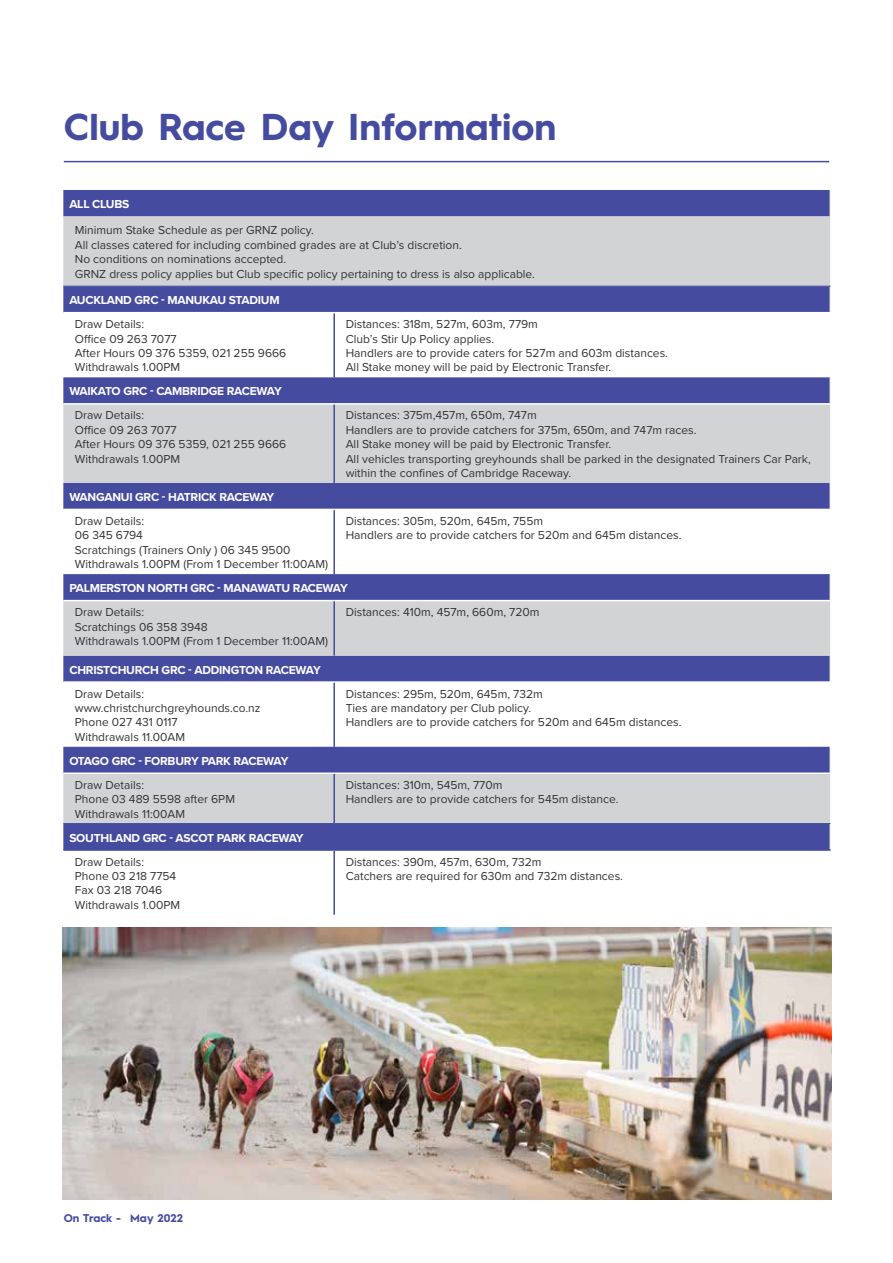
<style>
.page{position:relative;width:893px;height:1263px;background:#fff}
.page>*{position:absolute;margin:0;border:0;box-sizing:border-box;transform-origin:0 0}
.t1{font:700 37.5px "Hurme Geometric Sans 1";color:#454ca0}
.t2{font:12px/14.4px "Proxima Nova";color:#333334}
.t3{font:700 12px "Proxima Nova";letter-spacing:-.02em;color:#fff}
.t4{font:700 11.25px "Hurme Geometric Sans 1";color:#454ca0}
</style>
<div class="page">
<hr style="left:64px;top:161px;width:765px;height:1px;background:#454ca0">
<div style="left:63px;top:190px;width:767px;height:659px;background:#454ca0"></div>
<svg style="left:63px;top:216px;width:767px;height:607px"></svg>
<hr style="left:63px;top:286px;width:271px;height:1px;background:#454ca0">
<hr style="left:334px;top:286px;width:496px;height:1px;background:#454ca0">
<hr style="left:63px;top:823px;width:271px;height:1px;background:#454ca0">
<hr style="left:334px;top:823px;width:496px;height:1px;background:#454ca0">
<hr style="left:63px;top:312px;width:271px;height:1px;background:#fff">
<hr style="left:334px;top:312px;width:496px;height:1px;background:#fff">
<hr style="left:63px;top:403px;width:271px;height:2px;background:#fff">
<hr style="left:334px;top:403px;width:496px;height:2px;background:#fff">
<hr style="left:63px;top:509px;width:271px;height:1px;background:#fff">
<hr style="left:334px;top:509px;width:496px;height:1px;background:#fff">
<hr style="left:63px;top:600px;width:271px;height:1px;background:#fff">
<hr style="left:334px;top:600px;width:496px;height:1px;background:#fff">
<hr style="left:63px;top:681px;width:271px;height:2px;background:#fff">
<hr style="left:334px;top:681px;width:496px;height:2px;background:#fff">
<hr style="left:63px;top:772px;width:271px;height:2px;background:#fff">
<hr style="left:334px;top:772px;width:496px;height:2px;background:#fff">
<hr style="left:333px;top:313px;width:2px;height:64px;background:#454ca0">
<hr style="left:333px;top:405px;width:2px;height:78px;background:#454ca0">
<hr style="left:333px;top:510px;width:2px;height:64px;background:#454ca0">
<hr style="left:333px;top:601px;width:2px;height:55px;background:#454ca0">
<hr style="left:333px;top:683px;width:2px;height:64px;background:#454ca0">
<hr style="left:333px;top:774px;width:2px;height:49px;background:#454ca0">
<hr style="left:63px;top:849px;width:271px;height:2px;background:#454ca0">
<hr style="left:334px;top:849px;width:496px;height:2px;background:#454ca0">
<hr style="left:333px;top:851px;width:2px;height:64px;background:#454ca0">
<img style="left:62px;top:928px;width:769px;height:271px">
<h1 class="t1" style="left:64px;top:100px;width:494px">Club Race Day Information</h1>
<p class="t3" style="left:69px;top:195px;width:62px">ALL CLUBS</p>
<p class="t2" style="left:75px;top:223px;width:462px">Minimum Stake Schedule as per GRNZ policy.<br>All classes catered for including combined grades are at Club’s discretion.<br>No conditions on nominations accepted.<br>GRNZ dress policy applies but Club specific policy pertaining to dress is also applicable.</p>
<p class="t3" style="left:69px;top:291px;width:212px">AUCKLAND GRC - MANUKAU STADIUM</p>
<p class="t2" style="left:75px;top:316px;width:213px">Draw Details:<br>Office 09 263 7077<br>After Hours 09 376 5359, 021 255 9666<br>Withdrawals 1.00PM</p>
<p class="t2" style="left:346px;top:316px;width:324px">Distances: 318m, 527m, 603m, 779m<br>Club’s Stir Up Policy applies.<br>Handlers are to provide caters for 527m and 603m distances.<br>All Stake money will be paid by Electronic Transfer.</p>
<p class="t3" style="left:69px;top:382px;width:214px">WAIKATO GRC - CAMBRIDGE RACEWAY</p>
<p class="t2" style="left:75px;top:408px;width:213px">Draw Details:<br>Office 09 263 7077<br>After Hours 09 376 5359, 021 255 9666<br>Withdrawals 1.00PM</p>
<p class="t2" style="left:346px;top:408px;width:467px">Distances: 375m,457m, 650m, 747m<br>Handlers are to provide catchers for 375m, 650m, and 747m races.<br>All Stake money will be paid by Electronic Transfer.<br>All vehicles transporting greyhounds shall be parked in the designated Trainers Car Park, within the confines of Cambridge Raceway.</p>
<p class="t3" style="left:69px;top:488px;width:206px">WANGANUI GRC - HATRICK RACEWAY</p>
<p class="t2" style="left:75px;top:513px;width:255px">Draw Details:<br>06 345 6794<br>Scratchings (Trainers Only ) 06 345 9500<br>Withdrawals 1.00PM (From 1 December 11:00AM)</p>
<p class="t2" style="left:346px;top:513px;width:337px">Distances: 305m, 520m, 645m, 755m<br>Handlers are to provide catchers for 520m and 645m distances.</p>
<p class="t3" style="left:69px;top:579px;width:280px">PALMERSTON NORTH GRC - MANAWATU RACEWAY</p>
<p class="t2" style="left:75px;top:604px;width:255px">Draw Details:<br>Scratchings 06 358 3948<br>Withdrawals 1.00PM (From 1 December 11:00AM)</p>
<p class="t2" style="left:346px;top:604px;width:195px">Distances: 410m, 457m, 660m, 720m</p>
<p class="t3" style="left:69px;top:661px;width:253px">CHRISTCHURCH GRC - ADDINGTON RACEWAY</p>
<p class="t2" style="left:75px;top:686px;width:187px">Draw Details: www.christchurchgreyhounds.co.nz<br>Phone 027 431 0117<br>Withdrawals 11.00AM</p>
<p class="t2" style="left:346px;top:686px;width:337px">Distances: 295m, 520m, 645m, 732m<br>Ties are mandatory per Club policy.<br>Handlers are to provide catchers for 520m and 645m distances.</p>
<p class="t3" style="left:69px;top:752px;width:221px">OTAGO GRC - FORBURY PARK RACEWAY</p>
<p class="t2" style="left:75px;top:777px;width:162px">Draw Details:<br>Phone 03 489 5598 after 6PM<br>Withdrawals 11:00AM</p>
<p class="t2" style="left:346px;top:777px;width:274px">Distances: 310m, 545m, 770m<br>Handlers are to provide catchers for 545m distance.</p>
<p class="t3" style="left:69px;top:829px;width:236px">SOUTHLAND GRC - ASCOT PARK RACEWAY</p>
<p class="t2" style="left:75px;top:854px;width:107px">Draw Details:<br>Phone 03 218 7754<br>Fax 03 218 7046<br>Withdrawals 1.00PM</p>
<p class="t2" style="left:346px;top:854px;width:279px">Distances: 390m, 457m, 630m, 732m<br>Catchers are required for 630m and 732m distances.</p>
<p class="t4" style="left:64px;top:1210px;width:121px">On Track - May 2022</p>
</div>
